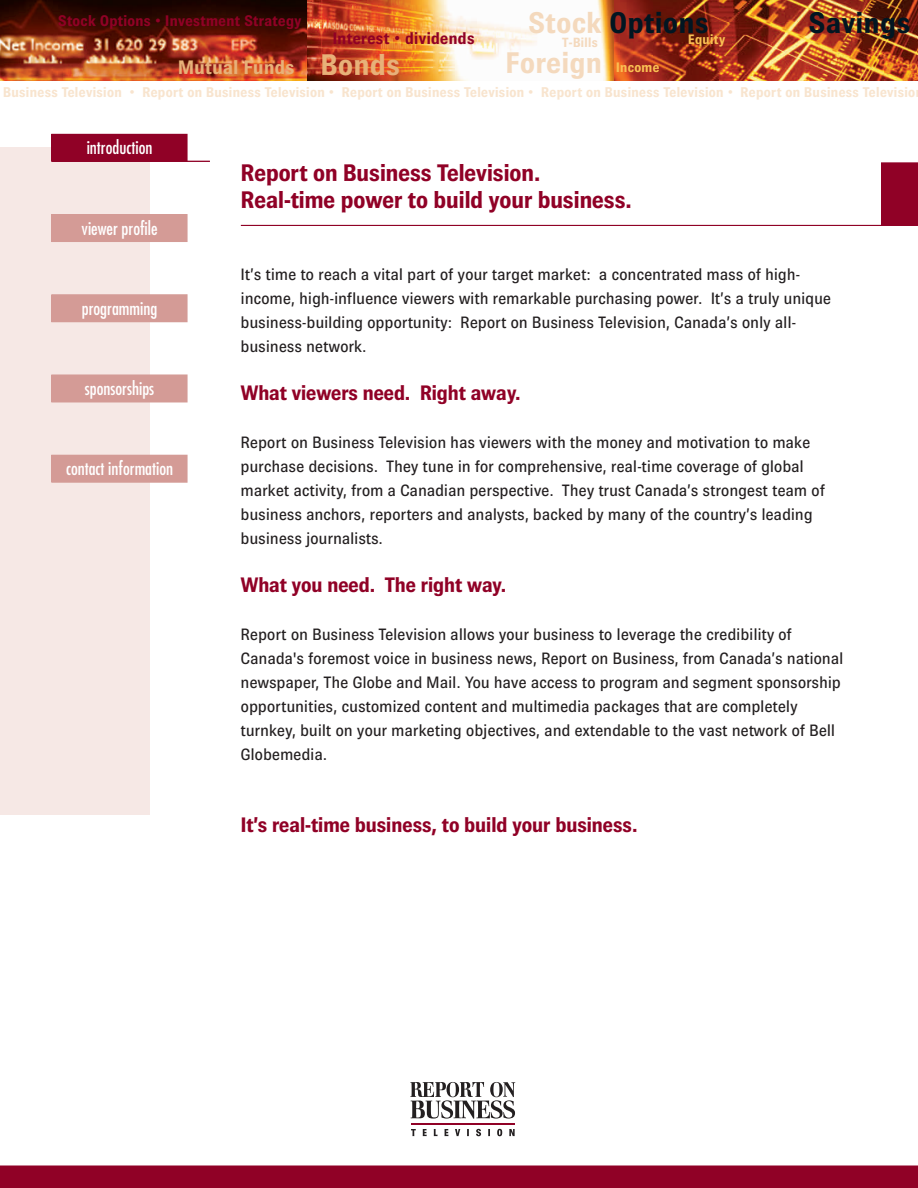
<style>
.page{position:relative;width:918px;height:1188px;background:#fff}
.page>*{position:absolute;margin:0;border:0;box-sizing:border-box;transform-origin:0 0}
.t1{font:700 29.85px "Grey";letter-spacing:.025em;color:#011622}
.t2{font:700 29.85px "Grey";letter-spacing:.02em;color:#f4d9bd}
.t3{font:700 29.85px "Grey";letter-spacing:.025em;color:#e7b179}
.t4{font:700 24px/27px "Grey";color:#900126}
.t5{font:700 21px "Grey";color:#900126}
.t6{font:700 19.65px "Grey";letter-spacing:.025em;color:#e7b179}
.t7{font:condensed 18px "Futura";color:#fff}
.t8{font:700 16.65px "Grey";letter-spacing:.025em;color:#900126}
.t9{font:16.5px/24px "Grey";letter-spacing:.025em;color:#231f20}
.t10{font:700 15.45px "Grey";letter-spacing:.025em;color:#900126}
.t11{font:700 14.1px "Grey";letter-spacing:.025em;color:#f8e4ce}
.t12{font:700 13.8px "Grey";letter-spacing:.025em;color:#fac053}
.t13{font:700 13.35px "Grey";letter-spacing:.025em;color:#f4d9bd}
.s1{color:#f4d9bd}
</style>
<div class="page">
<img style="left:0;top:0;width:918px;height:80px">
<svg style="left:410px;top:1082px;width:105px;height:37px"></svg>
<hr style="left:411px;top:1123px;width:104px;height:2px;background:#900126">
<svg style="left:411px;top:1129px;width:5px;height:7px"></svg>
<svg style="left:423px;top:1129px;width:4px;height:7px"></svg>
<svg style="left:434px;top:1129px;width:4px;height:7px"></svg>
<svg style="left:445px;top:1129px;width:3px;height:7px"></svg>
<svg style="left:455px;top:1129px;width:5px;height:7px"></svg>
<svg style="left:467px;top:1129px;width:2px;height:7px"></svg>
<svg style="left:476px;top:1129px;width:5px;height:7px"></svg>
<svg style="left:488px;top:1129px;width:2px;height:7px"></svg>
<svg style="left:497px;top:1129px;width:5px;height:7px"></svg>
<svg style="left:509px;top:1129px;width:6px;height:7px"></svg>
<div style="left:0;top:1166px;width:918px;height:22px;background:#900126"></div>
<div style="left:1px;top:148px;width:149px;height:667px;background:#f6e8e5"></div>
<div style="left:52px;top:134px;width:135px;height:27px;background:#900126"></div>
<hr style="left:52px;top:161px;width:158px;height:1px;background:#900126">
<div style="left:52px;top:215px;width:135px;height:27px;background:#d49b96"></div>
<div style="left:51px;top:214px;width:136px;height:28px;border:1px solid #d49b96"></div>
<div style="left:52px;top:295px;width:135px;height:27px;background:#d49b96"></div>
<div style="left:51px;top:294px;width:136px;height:28px;border:1px solid #d49b96"></div>
<div style="left:52px;top:375px;width:135px;height:27px;background:#d49b96"></div>
<div style="left:52px;top:455px;width:135px;height:27px;background:#d49b96"></div>
<div style="left:51px;top:455px;width:136px;height:28px;border:1px solid #d49b96"></div>
<div style="left:881px;top:162px;width:37px;height:63px;background:#900126"></div>
<hr style="left:241px;top:225px;width:677px;height:1px;background:#900126">
<p class="t10" style="left:58px;top:12px;width:245px">Stock Options • Investment Strategy</p>
<p class="t6" style="left:178px;top:56px;width:118px">Mutual Funds</p>
<h1 class="t1" style="left:528px;top:5px;width:182px"><span class="s1">Stock</span> Options</h1>
<h1 class="t1" style="left:809px;top:5px;width:103px">Savings</h1>
<p class="t13" style="left:562px;top:35px;width:37px">T-Bills</p>
<p class="t12" style="left:616px;top:60px;width:45px">Income</p>
<p class="t8" style="left:333px;top:29px;width:143px">Interest • dividends</p>
<h1 class="t3" style="left:321px;top:47px;width:81px">Bonds</h1>
<h1 class="t2" style="left:506px;top:46px;width:97px">Foreign</h1>
<p class="t12" style="left:688px;top:31px;width:39px">Equity</p>
<p class="t11" style="left:3px;top:83px;width:914px">Business Television • Report on Business Television • Report on Business Television • Report on Business Television • Report on Business Televisio</p>
<p class="t7" style="left:87px;top:136px;width:67px">introduction</p>
<p class="t7" style="left:82px;top:217px;width:78px">viewer profile</p>
<p class="t7" style="left:82px;top:297px;width:77px">programming</p>
<p class="t7" style="left:85px;top:377px;width:71px">sponsorships</p>
<p class="t7" style="left:66px;top:457px;width:109px">contact information</p>
<h2 class="t4" style="left:241px;top:159px;width:392px">Report on Business Television.<br>Real-time power to build your business.</h2>
<p class="t9" style="left:241px;top:262px;width:592px">It’s time to reach a vital part of your target market: a concentrated mass of high&shy;income, high-influence viewers with remarkable purchasing power. It’s a truly unique business-building opportunity: Report on Business Television, Canada’s only all&shy;business network.</p>
<p class="t5" style="left:241px;top:380px;width:281px">What viewers need. Right away.</p>
<p class="t9" style="left:241px;top:430px;width:585px">Report on Business Television has viewers with the money and motivation to make purchase decisions. They tune in for comprehensive, real-time coverage of global market activity, from a Canadian perspective. They trust Canada’s strongest team of business anchors, reporters and analysts, backed by many of the country’s leading business journalists.</p>
<p class="t5" style="left:241px;top:572px;width:267px">What you need. The right way.</p>
<p class="t9" style="left:241px;top:622px;width:604px">Report on Business Television allows your business to leverage the credibility of Canada's foremost voice in business news, Report on Business, from Canada’s national newspaper, The Globe and Mail. You have access to program and segment sponsorship opportunities, customized content and multimedia packages that are completely turnkey, built on your marketing objectives, and extendable to the vast network of Bell Globemedia.</p>
<p class="t5" style="left:241px;top:812px;width:398px">It’s real-time business, to build your business.</p>
</div>
